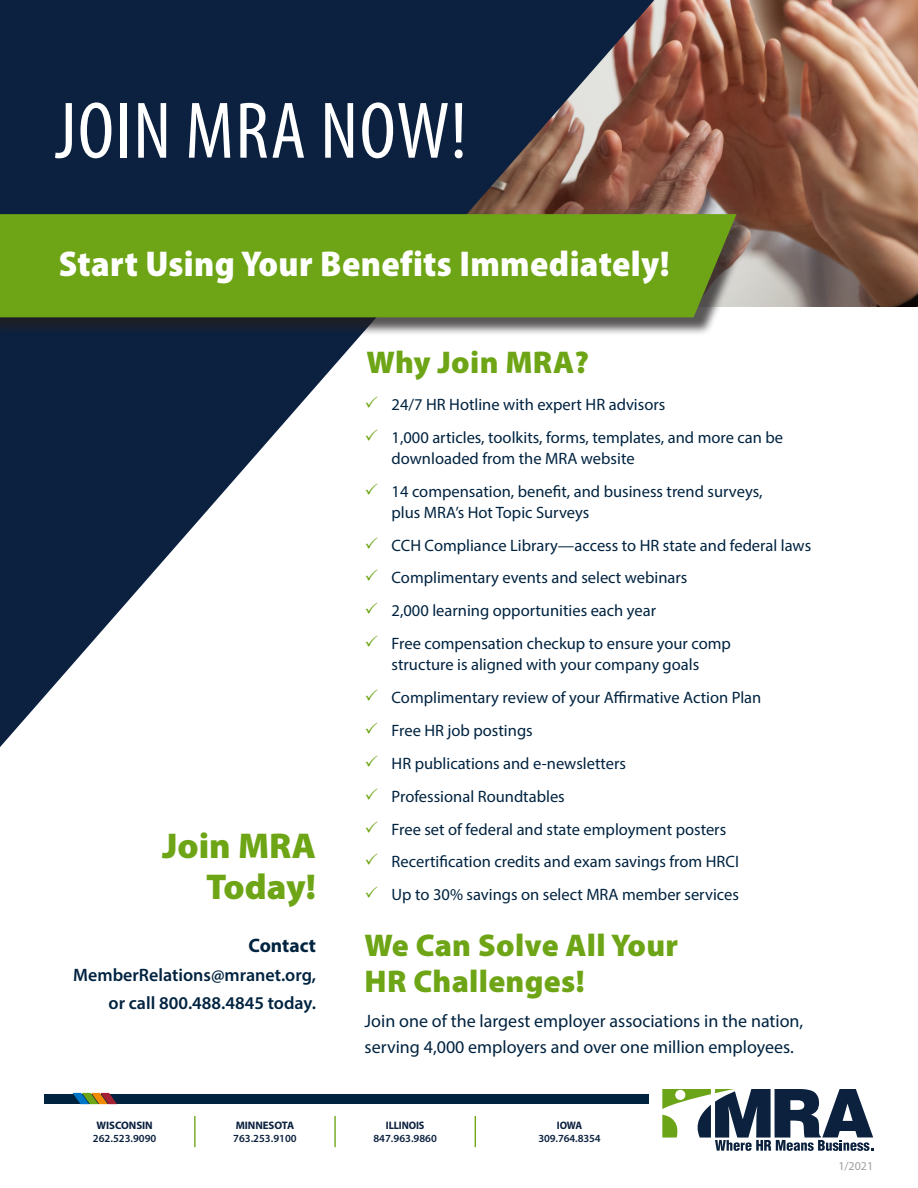
<style>
.page{position:relative;width:918px;height:1188px;background:#fff}
.page>*{position:absolute;margin:0;border:0;box-sizing:border-box;transform-origin:0 0}
.t1{font:condensed 81px "Myriad Pro";letter-spacing:.02em;color:#fff}
.t2{font:900 semi-condensed 36px "Myriad Pro";letter-spacing:.01em;color:#fff}
.t3{font:900 36px/40.5px "Myriad Pro";color:#6ea516;text-align:right}
.t4{font:900 31.5px/36px "Myriad Pro";letter-spacing:.01em;color:#6ea516}
.t5{font:700 19.5px "Myriad Pro";color:#002340}
.t6{font:18px "Myriad Pro";color:#002340}
.t7{font:600 18px/28.5px "Myriad Pro";color:#002340;text-align:right}
.t8{font:16.5px/21px "Myriad Pro";color:#002340}
.t9{font:12px "Myriad Pro";color:#9d9fa2}
.t10{font:600 10.95px/13px "Myriad Pro";color:#0b213f;text-align:center}
.s1{color:#6ea516}
.s2{font-weight:700}
</style>
<div class="page">
<img style="left:654px;top:0;width:264px;height:307px">
<svg style="left:0;top:0;width:654px;height:747px"></svg>
<div style="left:0;top:216px;width:754px;height:120px;background:#231f20;opacity:.75"></div>
<div style="left:0;top:214px;width:736px;height:103px;background:#6ea516"></div>
<svg style="left:662px;top:1090px;width:211px;height:61px"></svg>
<hr style="left:475px;top:1116px;width:1px;height:31px;background:#6ea516">
<hr style="left:334px;top:1116px;width:2px;height:31px;background:#6ea516">
<hr style="left:194px;top:1116px;width:2px;height:31px;background:#6ea516">
<div style="left:44px;top:1094px;width:605px;height:9px;background:#002340"></div>
<svg style="left:73px;top:1093px;width:44px;height:11px"></svg>
<p class="t1" style="left:55px;top:82px;width:414px">JOIN MRA NOW!</p>
<p class="t2" style="left:59px;top:241px;width:612px">Start Using Your Benefits Immediately!</p>
<p class="t3" style="left:162px;top:824px;width:155px">Join MRA<br>Today!</p>
<p class="t5" style="left:249px;top:933px;width:69px">Contact</p>
<p class="t7" style="left:73px;top:960px;width:244px">MemberRelations@mranet.org, or call 800.488.4845 today.</p>
<p class="t4" style="left:366px;top:343px;width:224px">Why Join MRA?</p>
<p class="t8" style="left:365px;top:394px;width:302px"><span class="s1">✓</span> 24/7 HR Hotline with expert HR advisors</p>
<p class="t8" style="left:392px;top:427px;width:393px;text-indent:-27px"><span class="s1">✓</span> 1,000 articles, toolkits, forms, templates, and more can be downloaded from the MRA website</p>
<p class="t8" style="left:392px;top:480px;width:372px;text-indent:-27px"><span class="s1">✓</span> 14 compensation, benefit, and business trend surveys, plus MRA’s Hot Topic Surveys</p>
<p class="t8" style="left:365px;top:534px;width:448px"><span class="s1">✓</span> CCH Compliance Library—access to HR state and federal laws</p>
<p class="t8" style="left:365px;top:567px;width:324px"><span class="s1">✓</span> Complimentary events and select webinars</p>
<p class="t8" style="left:365px;top:600px;width:293px"><span class="s1">✓</span> 2,000 learning opportunities each year</p>
<p class="t8" style="left:365px;top:633px;width:368px;text-align:center"><span class="s1">✓</span> Free compensation checkup to ensure your comp structure is aligned with your company goals</p>
<p class="t8" style="left:365px;top:687px;width:398px"><span class="s1">✓</span> Complimentary review of your Affirmative Action Plan</p>
<p class="t8" style="left:365px;top:720px;width:170px"><span class="s1">✓</span> Free HR job postings</p>
<p class="t8" style="left:365px;top:753px;width:263px"><span class="s1">✓</span> HR publications and e-newsletters</p>
<p class="t8" style="left:365px;top:785px;width:202px"><span class="s1">✓</span> Professional Roundtables</p>
<p class="t8" style="left:365px;top:818px;width:363px"><span class="s1">✓</span> Free set of federal and state employment posters</p>
<p class="t8" style="left:365px;top:851px;width:376px"><span class="s1">✓</span> Recertification credits and exam savings from HRCI</p>
<p class="t8" style="left:365px;top:884px;width:376px"><span class="s1">✓</span> Up to 30% savings on select MRA member services</p>
<p class="t4" style="left:365px;top:926px;width:315px">We Can Solve All Your<br>HR Challenges!</p>
<p class="t6" style="left:365px;top:1010px;width:440px">Join one of the largest employer associations in the nation,</p>
<p class="t6" style="left:365px;top:1035px;width:431px">serving 4,000 employers and over one million employees.</p>
<p class="t10" style="left:93px;top:1119px;width:65px"><span class="s2">WISCONSIN<br></span>262.523.9090</p>
<p class="t10" style="left:233px;top:1119px;width:65px;text-align:left"><span class="s2">MINNESOTA<br></span>763.253.9100</p>
<p class="t10" style="left:373px;top:1119px;width:65px"><span class="s2">ILLINOIS<br></span>847.963.9860</p>
<p class="t10" style="left:538px;top:1119px;width:64px"><span class="s2">IOWA<br></span>309.764.8354</p>
<p class="t9" style="left:838px;top:1158px;width:36px">1/2021</p>
</div>
